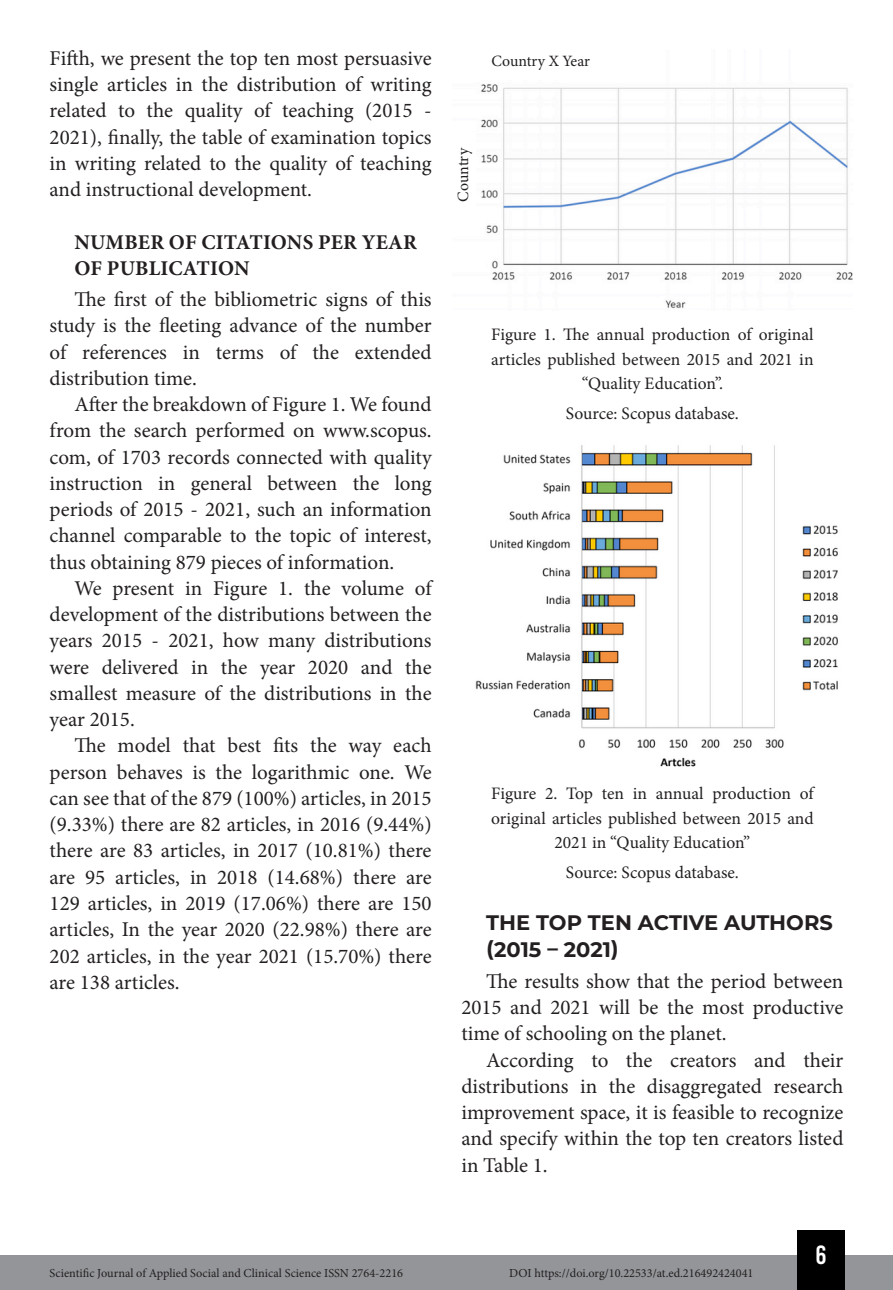
<style>
.page{position:relative;width:893px;height:1290px;background:#fff}
.page>*{position:absolute;margin:0;border:0;box-sizing:border-box;transform-origin:0 0}
.t1{font:26.25px "Bebas Kai";color:#fff}
.TXT{font:21px/26.2px "Minion Pro";color:#231f20;text-align:justify}
.SUB{font:700 21px/26.2px "Minion Pro";letter-spacing:.01em;color:#231f20}
.TITULO{font:700 21px/26.2px "Montserrat";color:#231f20}
.Info_Imagem{font:17.5px/24.5px "Minion Pro";color:#231f20;text-align:center}
.Tabela{font:15.75px "Minion Pro";color:#231f20}
.t2{font:12.25px "Minion Pro";color:#231f20}
</style>
<div class="page">
<div style="left:0;top:1255px;width:893px;height:35px;background:#939598"></div>
<div style="left:797px;top:1230px;width:48px;height:60px;background:#000"></div>
<img style="left:481px;top:84px;width:371px;height:225px">
<img style="left:475px;top:445px;width:363px;height:322px">
<p class="TXT" style="left:50px;top:45px;width:383px">Fifth, we present the top ten most persuasive single articles in the distribution of writing related to the quality of teaching (2015 - 2021), finally, the table of examination topics in writing related to the quality of teaching and instructional development.</p>
<p class="SUB" style="left:75px;top:229px;width:344px">NUMBER OF CITATIONS PER YEAR<br>OF PUBLICATION</p>
<p class="TXT" style="left:50px;top:286px;width:384px;text-indent:25px">The first of the bibliometric signs of this study is the fleeting advance of the number of references in terms of the extended distribution time.</p>
<p class="TXT" style="left:50px;top:391px;width:384px;text-indent:25px">After the breakdown of Figure 1. We found from the search performed on www.scopus. com, of 1703 records connected with quality instruction in general between the long periods of 2015 - 2021, such an information channel comparable to the topic of interest, thus obtaining 879 pieces of information.</p>
<p class="TXT" style="left:50px;top:575px;width:384px;text-indent:25px">We present in Figure 1. the volume of development of the distributions between the years 2015 - 2021, how many distributions were delivered in the year 2020 and the smallest measure of the distributions in the year 2015.</p>
<p class="TXT" style="left:50px;top:733px;width:384px;text-indent:25px">The model that best fits the way each person behaves is the logarithmic one. We can see that of the 879 (100%) articles, in 2015 (9.33%) there are 82 articles, in 2016 (9.44%) there are 83 articles, in 2017 (10.81%) there are 95 articles, in 2018 (14.68%) there are 129 articles, in 2019 (17.06%) there are 150 articles, In the year 2020 (22.98%) there are 202 articles, in the year 2021 (15.70%) there are 138 articles.</p>
<p class="Tabela" style="left:491px;top:50px;width:100px">Country X Year</p>
<p class="Tabela" style="left:452px;top:202px;width:55px;rotate:-90deg">Country</p>
<p class="Info_Imagem" style="left:491px;top:323px;width:324px">Figure 1. The annual production of original articles published between 2015 and 2021 in “Quality Education”.</p>
<p class="Info_Imagem" style="left:566px;top:401px;width:175px">Source: Scopus database.</p>
<p class="Info_Imagem" style="left:491px;top:781px;width:324px">Figure 2. Top ten in annual production of original articles published between 2015 and<br>2021 in “Quality Education”</p>
<p class="Info_Imagem" style="left:566px;top:860px;width:175px">Source: Scopus database.</p>
<p class="TITULO" style="left:486px;top:909px;width:348px">THE TOP TEN ACTIVE AUTHORS (2015 – 2021)</p>
<p class="TXT" style="left:461px;top:968px;width:384px;text-indent:25px">The results show that the period between 2015 and 2021 will be the most productive time of schooling on the planet.</p>
<p class="TXT" style="left:461px;top:1047px;width:384px;text-indent:25px">According to the creators and their distributions in the disaggregated research improvement space, it is feasible to recognize and specify within the top ten creators listed in Table 1.</p>
<p class="t1" style="left:815px;top:1241px;width:13px">6</p>
<p class="t2" style="left:50px;top:1265px;width:355px">Scientific Journal of Applied Social and Clinical Science ISSN 2764-2216</p>
<p class="t2" style="left:509px;top:1265px;width:246px">DOI https://doi.org/10.22533/at.ed.216492424041</p>
</div>
